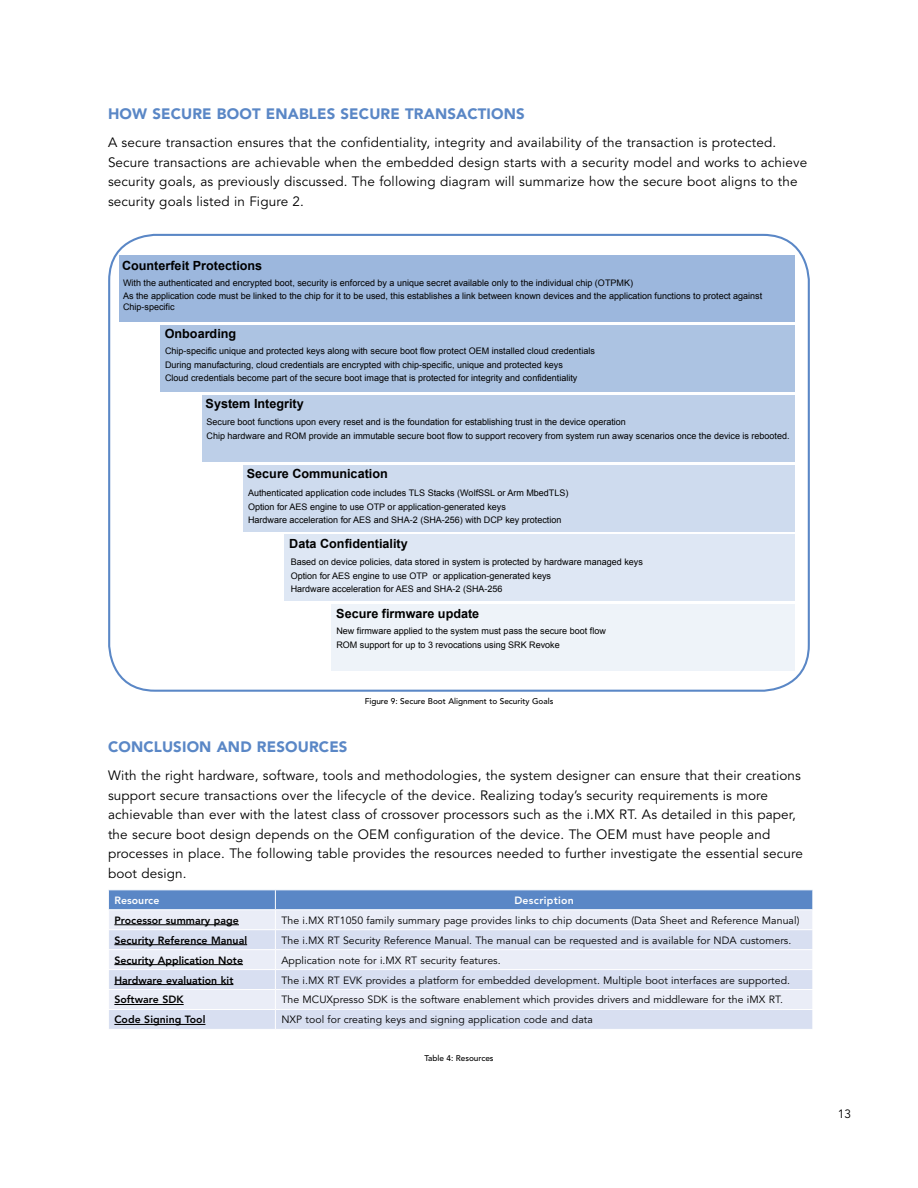
<style>
.page{position:relative;width:918px;height:1188px;background:#fff}
.page>*{position:absolute;margin:0;border:0;box-sizing:border-box;transform-origin:0 0}
._4-Body_Text_Headlin{font:900 15px "Avenir LT Std";letter-spacing:.01em;color:#5a87c6}
._0-NXP_Body_Text{font:13.5px/19.5px "Avenir LT Std";letter-spacing:.01em;color:#000}
.t1{font:700 12.6px "Arial";color:#000}
.t2{font:12px "Avenir LT Std";color:#000}
._9-NXP_Table_Body_Te{font:10.5px "Avenir LT Std";letter-spacing:.005em;color:#000}
._9-NXP_Table_Body_Te-2{font:800 10.5px "Avenir LT Std";letter-spacing:.005em;color:#000}
.NXP_Table_Subhead_CE{font:800 10.5px "Avenir LT Std";letter-spacing:.03em;color:#fff}
.NXP_Table_Subhead_FL{font:800 10.5px "Avenir LT Std";letter-spacing:.005em;color:#fff}
.t3{font:9px/13.5px "Arial";color:#000}
._12-NXP-FigureCaptio{font:500 8.25px "Avenir LT Std";color:#000}
</style>
<div class="page">
<div style="left:119px;top:255px;width:676px;height:67px;background:#9cb7dd"></div>
<div style="left:160px;top:325px;width:635px;height:67px;background:#acc3e2"></div>
<div style="left:202px;top:395px;width:593px;height:67px;background:#bdcfe8"></div>
<div style="left:243px;top:465px;width:552px;height:67px;background:#cedbee"></div>
<div style="left:284px;top:535px;width:511px;height:66px;background:#dee7f4"></div>
<div style="left:331px;top:604px;width:464px;height:67px;background:#eef3f9"></div>
<svg style="left:108px;top:890px;width:705px;height:139px;background:#cfdaee"></svg>
<hr style="left:114px;top:924px;width:125px;height:1px;background:#000">
<hr style="left:114px;top:944px;width:133px;height:1px;background:#000">
<hr style="left:114px;top:964px;width:129px;height:1px;background:#000">
<hr style="left:114px;top:984px;width:119px;height:1px;background:#000">
<hr style="left:114px;top:1004px;width:70px;height:1px;background:#000">
<hr style="left:114px;top:1024px;width:91px;height:1px;background:#000">
<p class="_4-Body_Text_Headlin" style="left:108px;top:105px;width:418px">HOW SECURE BOOT ENABLES SECURE TRANSACTIONS</p>
<p class="_0-NXP_Body_Text" style="left:108px;top:133px;width:701px">A secure transaction ensures that the confidentiality, integrity and availability of the transaction is protected.<br>Secure transactions are achievable when the embedded design starts with a security model and works to achieve security goals, as previously discussed. The following diagram will summarize how the secure boot aligns to the security goals listed in Figure 2.</p>
<p class="t1" style="left:122px;top:257px;width:142px">Counterfeit Protections</p>
<p class="t3" style="left:123px;top:276px;width:641px">With the authenticated and encrypted boot, security is enforced by a unique secret available only to the individual chip (OTPMK)<br>As the application code must be linked to the chip for it to be used, this establishes a link between known devices and the application functions to protect against</p>
<p class="t3" style="left:123px;top:300px;width:53px">Chip-specific</p>
<p class="t3" style="left:165px;top:344px;width:431px">Chip-specific unique and protected keys along with secure boot flow protect OEM installed cloud credentials<br>During manufacturing, cloud credentials are encrypted with chip-specific, unique and protected keys<br>Cloud credentials become part of the secure boot image that is protected for integrity and confidentiality</p>
<p class="t3" style="left:207px;top:415px;width:585px">Secure boot functions upon every reset and is the foundation for establishing trust in the device operation<br>Chip hardware and ROM provide an immutable secure boot flow to support recovery from system run away scenarios once the device is rebooted.</p>
<p class="t1" style="left:165px;top:325px;width:73px">Onboarding</p>
<p class="t1" style="left:206px;top:395px;width:100px">System Integrity</p>
<p class="t1" style="left:247px;top:465px;width:142px">Secure Communication</p>
<p class="t3" style="left:248px;top:486px;width:322px">Authenticated application code includes TLS Stacks (WolfSSL or Arm MbedTLS)<br>Option for AES engine to use OTP or application-generated keys<br>Hardware acceleration for AES and SHA-2 (SHA-256) with DCP key protection</p>
<p class="t3" style="left:291px;top:555px;width:354px">Based on device policies, data stored in system is protected by hardware managed keys<br>Option for AES engine to use OTP or application-generated keys<br>Hardware acceleration for AES and SHA-2 (SHA-256</p>
<p class="t3" style="left:336px;top:624px;width:271px">New firmware applied to the system must pass the secure boot flow<br>ROM support for up to 3 revocations using SRK Revoke</p>
<p class="t1" style="left:289px;top:535px;width:120px">Data Confidentiality</p>
<p class="t1" style="left:336px;top:605px;width:145px">Secure firmware update</p>
<p class="_12-NXP-FigureCaptio" style="left:365px;top:697px;width:190px">Figure 9: Secure Boot Alignment to Security Goals</p>
<p class="_4-Body_Text_Headlin" style="left:108px;top:738px;width:241px">CONCLUSION AND RESOURCES</p>
<p class="_0-NXP_Body_Text" style="left:108px;top:766px;width:697px">With the right hardware, software, tools and methodologies, the system designer can ensure that their creations support secure transactions over the lifecycle of the device. Realizing today’s security requirements is more achievable than ever with the latest class of crossover processors such as the i.MX RT. As detailed in this paper, the secure boot design depends on the OEM configuration of the device. The OEM must have people and processes in place. The following table provides the resources needed to further investigate the essential secure boot design.</p>
<p class="NXP_Table_Subhead_FL" style="left:114px;top:894px;width:47px">Resource</p>
<p class="NXP_Table_Subhead_CE" style="left:514px;top:894px;width:61px">Description</p>
<p class="_9-NXP_Table_Body_Te-2" style="left:114px;top:914px;width:126px">Processor summary page</p>
<p class="_9-NXP_Table_Body_Te" style="left:281px;top:914px;width:520px">The i.MX RT1050 family summary page provides links to chip documents (Data Sheet and Reference Manual)</p>
<p class="_9-NXP_Table_Body_Te-2" style="left:114px;top:934px;width:134px">Security Reference Manual</p>
<p class="_9-NXP_Table_Body_Te" style="left:281px;top:934px;width:511px">The i.MX RT Security Reference Manual. The manual can be requested and is available for NDA customers.</p>
<p class="_9-NXP_Table_Body_Te-2" style="left:114px;top:954px;width:130px">Security Application Note</p>
<p class="_9-NXP_Table_Body_Te" style="left:281px;top:954px;width:221px">Application note for i.MX RT security features.</p>
<p class="_9-NXP_Table_Body_Te-2" style="left:114px;top:974px;width:121px">Hardware evaluation kit</p>
<p class="_9-NXP_Table_Body_Te" style="left:281px;top:974px;width:510px">The i.MX RT EVK provides a platform for embedded development. Multiple boot interfaces are supported.</p>
<p class="_9-NXP_Table_Body_Te-2" style="left:114px;top:994px;width:71px">Software SDK</p>
<p class="_9-NXP_Table_Body_Te" style="left:281px;top:994px;width:503px">The MCUXpresso SDK is the software enablement which provides drivers and middleware for the iMX RT.</p>
<p class="_9-NXP_Table_Body_Te-2" style="left:114px;top:1014px;width:93px">Code Signing Tool</p>
<p class="_9-NXP_Table_Body_Te" style="left:281px;top:1014px;width:313px">NXP tool for creating keys and signing application code and data</p>
<p class="_12-NXP-FigureCaptio" style="left:424px;top:1054px;width:71px">Table 4: Resources</p>
<h3 class="t2" style="left:838px;top:1107px;width:15px">13</h3>
</div>
